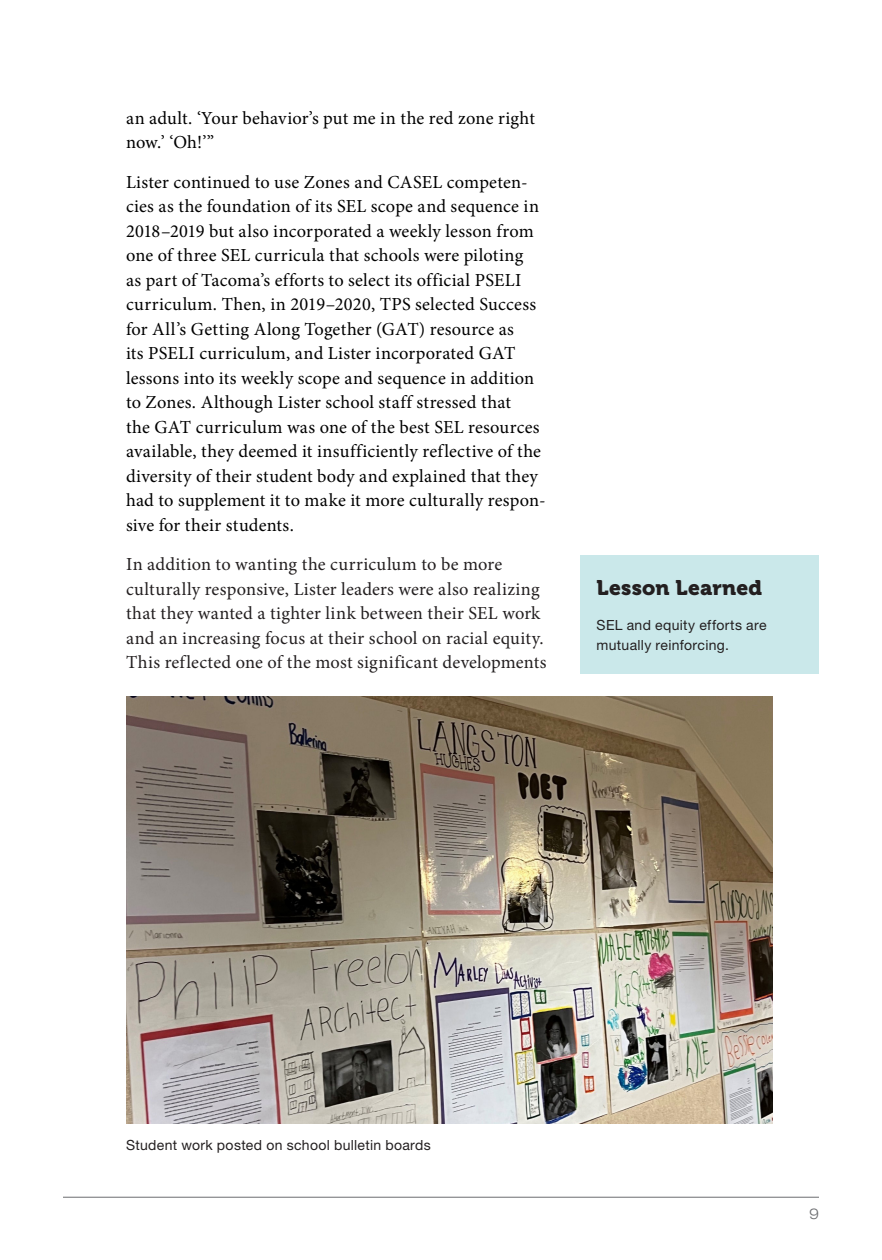
<style>
.page{position:relative;width:882px;height:1260px;background:#fff}
.page>*{position:absolute;margin:0;border:0;box-sizing:border-box;transform-origin:0 0}
.Key_Findings{font:21px "Museo 900";letter-spacing:.01em;color:#231f20}
.Body{font:18.38px/24.5px "Minion Pro";letter-spacing:.015em;color:#000}
.Body-2{font:18.38px/24.5px "Minion Pro";letter-spacing:.015em;color:#231f20}
.t1{font:300 expanded 14.88px "Helvetica Neue LT Std";color:#6c6d70}
.sidebar_body{font:14px/20.1px "Helvetica Neue LT Std";letter-spacing:.025em;color:#231f20}
</style>
<div class="page">
<hr style="left:63px;top:1197px;width:756px;height:1px;background:#6c6d70">
<div style="left:581px;top:556px;width:238px;height:118px;background:#cae8ea"></div>
<img style="left:126px;top:697px;width:646px;height:427px">
<p class="Body" style="left:126px;top:106px;width:410px">an adult. ‘Your behavior’s put me in the red zone right now.’ ‘Oh!’”</p>
<p class="Body" style="left:126px;top:170px;width:421px">Lister continued to use Zones and CASEL competen&shy;cies as the foundation of its SEL scope and sequence in 2018–2019 but also incorporated a weekly lesson from one of three SEL curricula that schools were piloting<br>as part of Tacoma’s efforts to select its official PSELI curriculum. Then, in 2019–2020, TPS selected Success for All’s Getting Along Together (GAT) resource as<br>its PSELI curriculum, and Lister incorporated GAT lessons into its weekly scope and sequence in addition to Zones. Although Lister school staff stressed that<br>the GAT curriculum was one of the best SEL resources available, they deemed it insufficiently reflective of the diversity of their student body and explained that they had to supplement it to make it more culturally respon&shy;sive for their students.</p>
<p class="Body-2" style="left:126px;top:552px;width:422px">In addition to wanting the curriculum to be more culturally responsive, Lister leaders were also realizing that they wanted a tighter link between their SEL work and an increasing focus at their school on racial equity.<br>This reflected one of the most significant developments</p>
<p class="Key_Findings" style="left:597px;top:576px;width:167px">Lesson Learned</p>
<p class="sidebar_body" style="left:597px;top:615px;width:171px">SEL and equity efforts are mutually reinforcing.</p>
<p class="sidebar_body" style="left:126px;top:1135px;width:306px">Student work posted on school bulletin boards</p>
<p class="t1" style="left:809px;top:1205px;width:11px">9</p>
</div>
